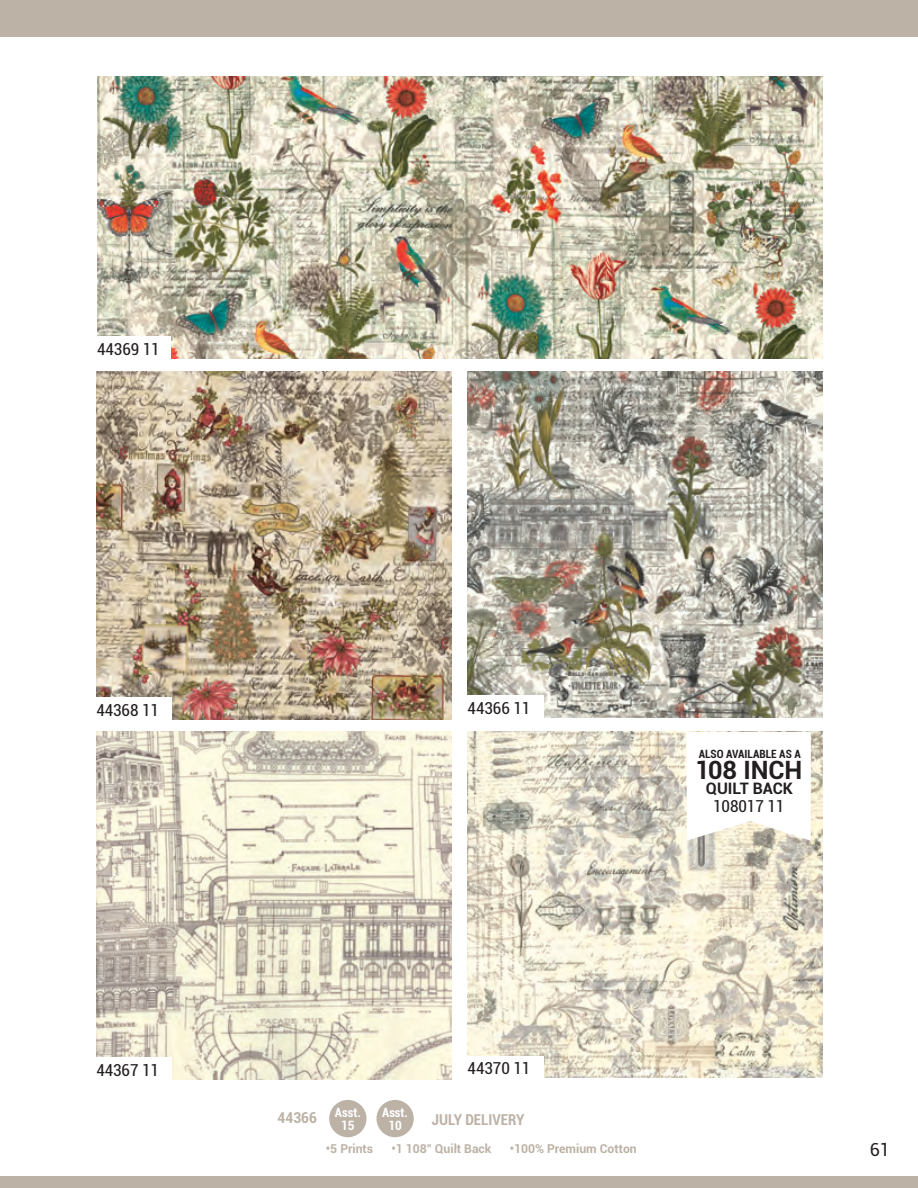
<style>
.page{position:relative;width:918px;height:1188px;background:#fff}
.page>*{position:absolute;margin:0;border:0;box-sizing:border-box;transform-origin:0 0}
.t1{font:700 25.2px "Roboto";color:#231f20}
.t2{font:18px "Roboto";color:#231f20}
.t3{font:condensed 16.5px "Roboto";letter-spacing:-.005em;color:#231f20}
.t4{font:700 15.75px "Roboto";color:#231f20}
.t5{font:700 condensed 15px "Roboto";color:#bcb2a6}
.t6{font:700 condensed 12.9px/12.9px "Roboto";color:#fff;text-align:center}
.t7{font:700 12.15px "Roboto";color:#bcb2a6}
.t8{font:700 condensed 11.4px "Roboto";color:#231f20}
</style>
<div class="page">
<div style="left:329px;top:1100px;width:37px;height:37px;background:#bcb2a6;border-radius:50%"></div>
<div style="left:376px;top:1100px;width:38px;height:37px;background:#bcb2a6;border-radius:50%"></div>
<img style="left:468px;top:372px;width:354px;height:346px">
<div style="left:467px;top:696px;width:77px;height:23px;background:#fff"></div>
<img style="left:96px;top:372px;width:355px;height:347px">
<div style="left:96px;top:697px;width:76px;height:24px;background:#fff"></div>
<img style="left:97px;top:76px;width:725px;height:282px">
<div style="left:96px;top:337px;width:75px;height:23px;background:#fff"></div>
<img style="left:468px;top:732px;width:354px;height:346px">
<div style="left:467px;top:1056px;width:77px;height:23px;background:#fff"></div>
<img style="left:96px;top:732px;width:355px;height:347px">
<div style="left:96px;top:1058px;width:76px;height:23px;background:#fff"></div>
<div style="left:0;top:0;width:918px;height:37px;background:#bcb2a6"></div>
<div style="left:0;top:1176px;width:918px;height:12px;background:#bcb2a6"></div>
<svg style="left:687px;top:732px;width:124px;height:109px"></svg>
<p class="t3" style="left:97px;top:338px;width:64px">44369 11</p>
<p class="t3" style="left:96px;top:698px;width:64px">44368 11</p>
<p class="t3" style="left:468px;top:697px;width:64px">44366 11</p>
<p class="t8" style="left:699px;top:746px;width:103px">ALSO AVAILABLE AS A</p>
<h1 class="t1" style="left:695px;top:752px;width:109px">108 INCH</h1>
<p class="t4" style="left:706px;top:777px;width:89px">QUILT BACK</p>
<p class="t3" style="left:713px;top:795px;width:73px">108017 11</p>
<p class="t3" style="left:96px;top:1058px;width:64px">44367 11</p>
<p class="t3" style="left:468px;top:1057px;width:64px">44370 11</p>
<p class="t5" style="left:278px;top:1107px;width:85px">44366 <sup>Asst.</sup></p>
<p class="t6" style="left:341px;top:1118px;width:15px">15</p>
<p class="t6" style="left:382px;top:1105px;width:27px">Asst.<br>10</p>
<p class="t5" style="left:432px;top:1109px;width:94px">JULY DELIVERY</p>
<p class="t7" style="left:326px;top:1140px;width:49px">•5 Prints</p>
<p class="t7" style="left:391px;top:1140px;width:102px">•1 108" Quilt Back</p>
<p class="t7" style="left:510px;top:1140px;width:129px">•100% Premium Cotton</p>
<p class="t2" style="left:870px;top:1137px;width:22px">61</p>
</div>
